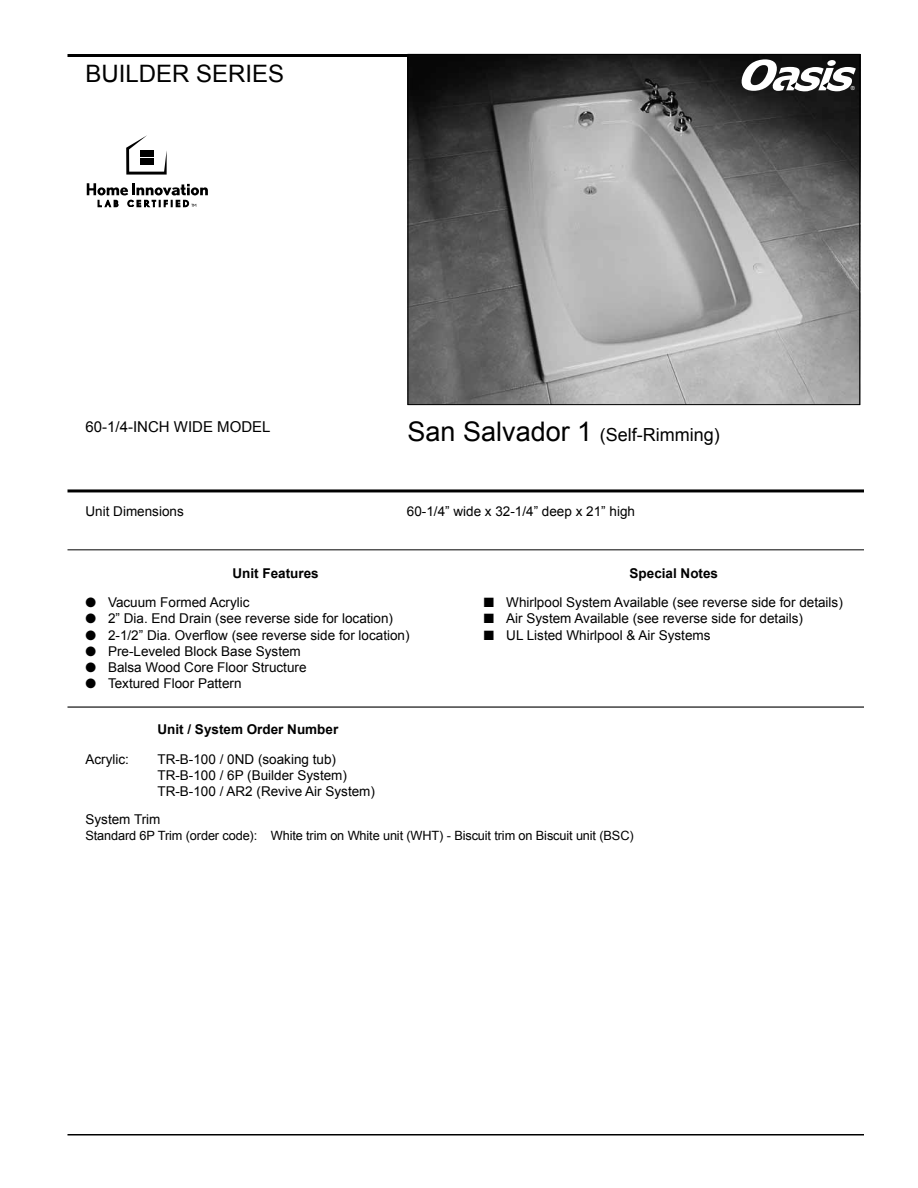
<style>
.page{position:relative;width:918px;height:1188px;background:#fff}
.page>*{position:absolute;margin:0;border:0;box-sizing:border-box;transform-origin:0 0}
.t1{font:24px "Arial";color:#000}
.t2{font:18px "Arial";color:#000}
.t3{font:15px "Arial";color:#000}
.t4{font:13.5px/16.2px "Arial";color:#000}
.t5{font:700 13.5px "Arial";color:#000}
.t6{font:12.75px "Arial";letter-spacing:-.01em;color:#000}
.t7{font:5.55px "Arial";color:#fff}
.s1{font-size:27px}
</style>
<div class="page">
<hr style="left:68px;top:707px;width:796px;height:1px;background:#000">
<hr style="left:68px;top:489px;width:796px;height:3px;background:#000">
<hr style="left:68px;top:549px;width:796px;height:1px;background:#000">
<img style="left:410px;top:56px;width:448px;height:347px">
<div style="left:408px;top:54px;width:452px;height:351px;border:1px solid #000"></div>
<svg style="left:126px;top:135px;width:41px;height:40px"></svg>
<div style="left:140px;top:150px;width:6px;height:7px;background:#000"></div>
<div style="left:148px;top:150px;width:6px;height:7px;background:#000"></div>
<div style="left:140px;top:158px;width:6px;height:7px;background:#000"></div>
<div style="left:148px;top:158px;width:6px;height:7px;background:#000"></div>
<svg style="left:87px;top:183px;width:121px;height:24px"></svg>
<hr style="left:68px;top:1134px;width:796px;height:2px;background:#000">
<hr style="left:68px;top:54px;width:340px;height:3px;background:#000">
<svg style="left:742px;top:59px;width:114px;height:32px"></svg>
<h1 class="t1" style="left:86px;top:58px;width:200px">BUILDER SERIES</h1>
<p class="t7" style="left:851px;top:85px;width:6px">®</p>
<p class="t3" style="left:86px;top:417px;width:187px">60-1/4-INCH WIDE MODEL</p>
<h2 class="t2" style="left:408px;top:423px;width:314px"><span class="s1">San Salvador 1</span> (Self-Rimming)</h2>
<p class="t4" style="left:86px;top:503px;width:100px">Unit Dimensions</p>
<p class="t4" style="left:407px;top:503px;width:230px">60-1/4” wide x 32-1/4” deep x 21” high</p>
<p class="t5" style="left:233px;top:564px;width:88px">Unit Features</p>
<p class="t4" style="left:86px;top:595px;width:166px">● Vacuum Formed Acrylic</p>
<p class="t4" style="left:86px;top:611px;width:309px">● 2” Dia. End Drain (see reverse side for location)</p>
<p class="t4" style="left:86px;top:627px;width:326px">● 2-1/2” Dia. Overflow (see reverse side for location)</p>
<p class="t4" style="left:86px;top:643px;width:217px">● Pre-Leveled Block Base System</p>
<p class="t4" style="left:86px;top:659px;width:223px">● Balsa Wood Core Floor Structure</p>
<p class="t4" style="left:86px;top:676px;width:158px">● Textured Floor Pattern</p>
<p class="t5" style="left:157px;top:720px;width:182px">Unit / System Order Number</p>
<p class="t4" style="left:86px;top:751px;width:45px">Acrylic:</p>
<p class="t4" style="left:157px;top:751px;width:219px">TR-B-100 / 0ND (soaking tub)<br>TR-B-100 / 6P (Builder System)<br>TR-B-100 / AR2 (Revive Air System)</p>
<p class="t5" style="left:630px;top:564px;width:90px">Special Notes</p>
<p class="t4" style="left:484px;top:595px;width:361px">■ Whirlpool System Available (see reverse side for details)</p>
<p class="t4" style="left:484px;top:611px;width:321px">■ Air System Available (see reverse side for details)</p>
<p class="t4" style="left:484px;top:627px;width:228px">■ UL Listed Whirlpool &amp; Air Systems</p>
<p class="t4" style="left:86px;top:812px;width:77px">System Trim</p>
<p class="t6" style="left:86px;top:827px;width:550px">Standard 6P Trim (order code): White trim on White unit (WHT) - Biscuit trim on Biscuit unit (BSC)</p>
</div>
